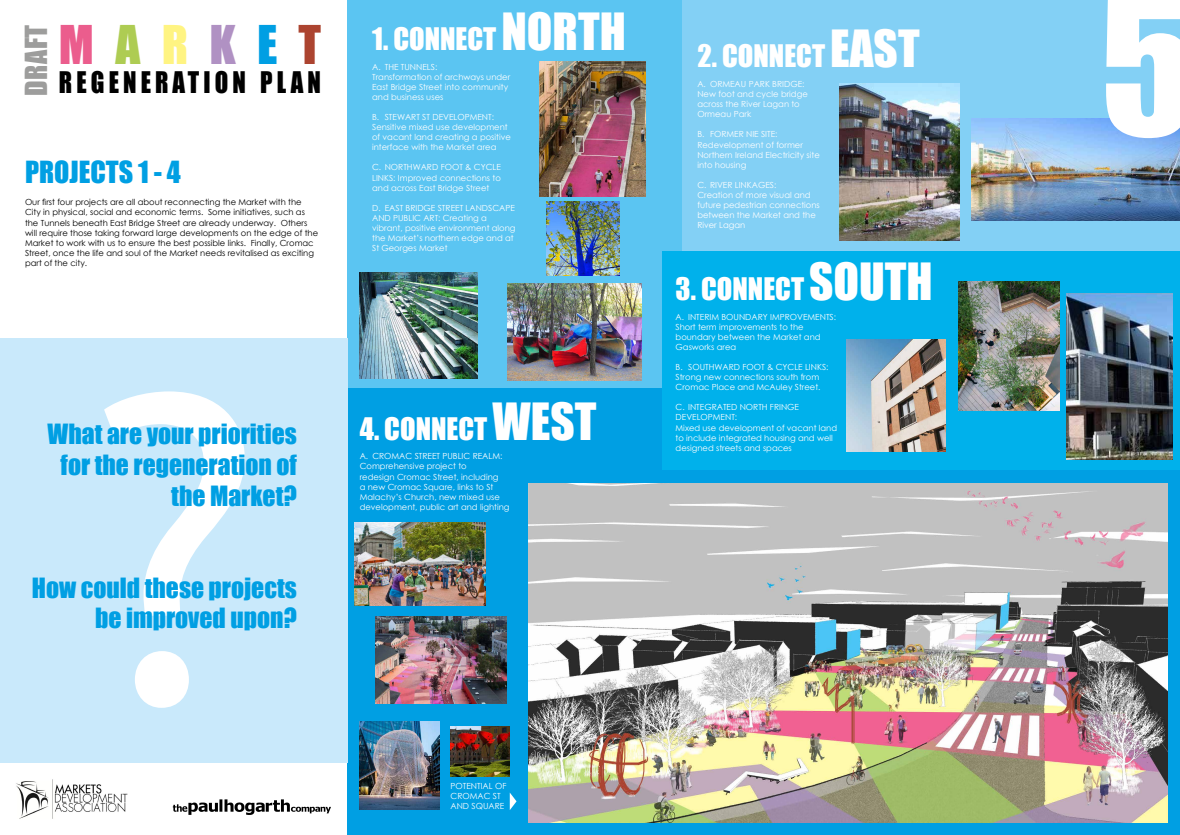
<style>
.page{position:relative;width:1180px;height:835px;background:#fff}
.page>*{position:absolute;margin:0;border:0;box-sizing:border-box;transform-origin:0 0}
.t1{font:453.6px "Myriad Pro";color:#fff}
.t2{font:175px "Impact";color:#fff}
.t3{font:49px "Impact";letter-spacing:.435em;color:#eb5d8d}
.t4{font:28.52px "Impact";color:#fff}
.t5{font:28px "Impact";color:#009fe3}
.t6{font:28px "Impact";letter-spacing:.02em;color:#9d9d9c}
.t7{font:27.33px "Impact";letter-spacing:.165em;color:#000;scale:.91 1}
.t8{font:25.58px/30.7px "Impact";color:#009fe3;text-align:right}
.t9{font:8.4px/10.1px "Century Gothic";color:#fff}
.t10{font:8.4px/10.1px "Century Gothic";color:#000}
.s1{font-size:47.07px}
.s2{color:#aecc53}
.s3{color:#fff482}
.s4{color:#b091c3}
.s5{color:#009fe3}
.s6{color:#ac4430}
</style>
<div class="page">
<img style="left:16px;top:779px;width:112px;height:40px">
<img style="left:172px;top:799px;width:159px;height:16px">
<div style="left:347px;top:0;width:833px;height:834px;background:#009fe3"></div>
<div style="left:681px;top:0;width:499px;height:288px;background:#83d0f5"></div>
<div style="left:347px;top:0;width:335px;height:387px;background:#5bc5f2"></div>
<div style="left:662px;top:251px;width:518px;height:218px;background:#00b1eb"></div>
<img style="left:539px;top:62px;width:106px;height:134px">
<img style="left:547px;top:202px;width:72px;height:73px">
<img style="left:507px;top:284px;width:134px;height:96px">
<img style="left:360px;top:272px;width:117px;height:107px">
<img style="left:972px;top:118px;width:208px;height:103px">
<img style="left:839px;top:83px;width:120px;height:157px">
<img style="left:847px;top:339px;width:98px;height:112px">
<img style="left:1066px;top:293px;width:106px;height:166px">
<img style="left:958px;top:282px;width:102px;height:128px">
<img style="left:528px;top:483px;width:639px;height:339px">
<img style="left:376px;top:616px;width:131px;height:87px">
<img style="left:450px;top:726px;width:60px;height:50px">
<img style="left:359px;top:721px;width:80px;height:88px">
<img style="left:354px;top:522px;width:131px;height:83px">
<div style="left:0;top:338px;width:347px;height:424px;background:#c9e9fb"></div>
<svg style="left:510px;top:793px;width:6px;height:17px"></svg>
<h3 class="t4" style="left:372px;top:16px;width:255px">1. CONNECT <span class="s1">NORTH</span></h3>
<h3 class="t3" style="left:59px;top:6px;width:264px">M<span class="s2">A</span><span class="s3">R</span><span class="s4">K</span><span class="s5">E</span><span class="s6">T</span></h3>
<h3 class="t6" style="left:14px;top:96px;width:73px;rotate:-90deg">DRAFT</h3>
<h3 class="t7" style="left:59px;top:61px;width:289px">REGENERATION PLAN</h3>
<p class="t9" style="left:372px;top:61px;width:140px">A. THE TUNNELS:<br>Transformation of archways under<br>East Bridge Street into community and business uses</p>
<p class="t9" style="left:372px;top:112px;width:140px">B. STEWART ST DEVELOPMENT:<br>Sensitive mixed use development of vacant land creating a positive interface with the Market area</p>
<p class="t9" style="left:372px;top:162px;width:130px;text-align:justify">C. NORTHWARD FOOT &amp; CYCLE LINKS: Improved connections to and across East Bridge Street</p>
<p class="t9" style="left:372px;top:202px;width:145px">D. EAST BRIDGE STREET LANDSCAPE<br>AND PUBLIC ART: Creating a vibrant, positive environment along the Market’s northern edge and at<br>St Georges Market</p>
<h3 class="t5" style="left:25px;top:150px;width:157px">PROJECTS 1 - 4</h3>
<p class="t10" style="left:25px;top:197px;width:295px">Our first four projects are all about reconnecting the Market with the City in physical, social and economic terms. Some initiatives, such as the Tunnels beneath East Bridge Street are already underway. Others will require those taking forward large developments on the edge of the Market to work with us to ensure the best possible links. Finally, Cromac Street, once the life and soul of the Market needs revitalised as exciting part of the city.</p>
<h1 class="t1" style="left:81px;top:270px;width:186px">?</h1>
<h3 class="t8" style="left:48px;top:418px;width:251px">What are your priorities for the regeneration of the Market?</h3>
<h3 class="t8" style="left:32px;top:571px;width:266px">How could these projects be improved upon?</h3>
<h3 class="t4" style="left:360px;top:406px;width:238px">4. CONNECT <span class="s1">WEST</span></h3>
<p class="t9" style="left:360px;top:451px;width:151px">A. CROMAC STREET PUBLIC REALM:<br>Comprehensive project to<br>redesign Cromac Street, including<br>a new Cromac Square, links to St<br>Malachy’s Church, new mixed use development, public art and lighting</p>
<p class="t9" style="left:450px;top:780px;width:57px">POTENTIAL OF<br>CROMAC ST<br>AND SQUARE</p>
<h3 class="t4" style="left:697px;top:34px;width:224px">2. CONNECT <span class="s1">EAST</span></h3>
<p class="t9" style="left:697px;top:79px;width:112px">A. ORMEAU PARK BRIDGE:<br>New foot and cycle bridge across the River Lagan to<br>Ormeau Park</p>
<p class="t9" style="left:697px;top:129px;width:124px">B. FORMER NIE SITE:<br>Redevelopment of former<br>Northern Ireland Electricity site into housing</p>
<p class="t9" style="left:697px;top:180px;width:124px">C. RIVER LINKAGES:<br>Creation of more visual and future pedestrian connections between the Market and the<br>River Lagan</p>
<h3 class="t4" style="left:675px;top:266px;width:259px">3. CONNECT <span class="s1">SOUTH</span></h3>
<p class="t9" style="left:675px;top:311px;width:162px">A. INTERIM BOUNDARY IMPROVEMENTS:<br>Short term improvements to the boundary between the Market and<br>Gasworks area</p>
<p class="t9" style="left:675px;top:362px;width:154px">B. SOUTHWARD FOOT &amp; CYCLE LINKS:<br>Strong new connections south from<br>Cromac Place and McAuley Street.</p>
<p class="t9" style="left:675px;top:402px;width:163px">C. INTEGRATED NORTH FRINGE<br>DEVELOPMENT:<br>Mixed use development of vacant land to include integrated housing and well designed streets and spaces</p>
<h2 class="t2" style="left:1100px;top:-69px;width:95px">5</h2>
</div>
